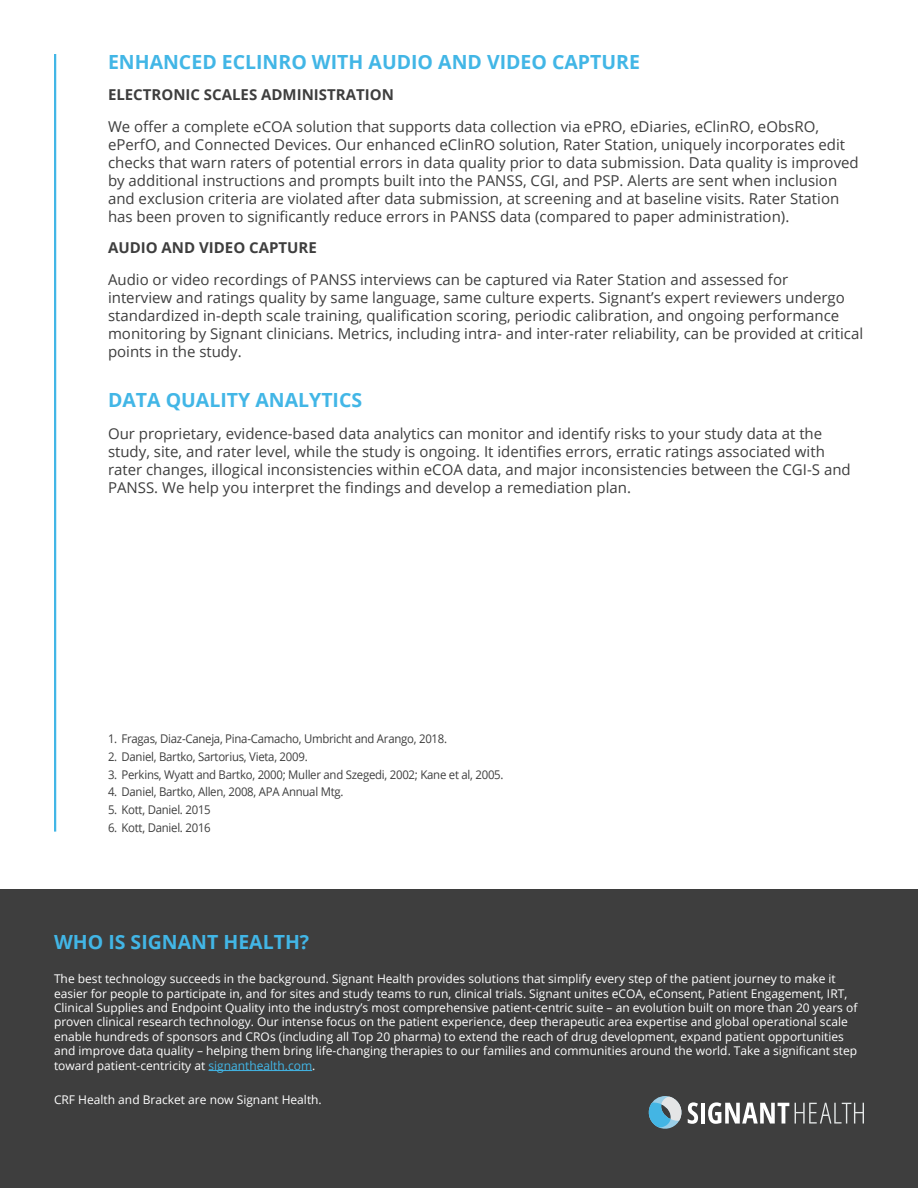
<style>
.page{position:relative;width:918px;height:1188px;background:#fff}
.page>*{position:absolute;margin:0;border:0;box-sizing:border-box;transform-origin:0 0}
.t1{font:700 19.5px "Open Sans";color:#42b6e6}
.t2{font:15px/18px "Open Sans";color:#3e3e3e}
.t3{font:700 15px "Open Sans";color:#3e3e3e}
.t4{font:12px/14.4px "Open Sans";color:#fff}
.t5{font:12px "Open Sans";letter-spacing:-.02em;color:#3e3e3e;scale:.95 1}
.s1{color:#42b6e6}
</style>
<div class="page">
<div style="left:0;top:890px;width:918px;height:298px;background:#3e3e3e"></div>
<hr style="left:209px;top:1070px;width:103px;height:1px;background:#42b6e6">
<svg style="left:648px;top:1096px;width:50px;height:33px"></svg>
<hr style="left:701px;top:1103px;width:4px;height:21px;background:#fff">
<svg style="left:708px;top:1102px;width:81px;height:22px"></svg>
<svg style="left:795px;top:1103px;width:69px;height:21px"></svg>
<hr style="left:54px;top:54px;width:2px;height:778px;background:#42b6e6">
<h1 class="t1" style="left:108px;top:48px;width:534px">ENHANCED ECLINRO WITH AUDIO AND VIDEO CAPTURE</h1>
<p class="t3" style="left:108px;top:84px;width:287px">ELECTRONIC SCALES ADMINISTRATION</p>
<p class="t2" style="left:108px;top:117px;width:752px">We offer a complete eCOA solution that supports data collection via ePRO, eDiaries, eClinRO, eObsRO, ePerfO, and Connected Devices. Our enhanced eClinRO solution, Rater Station, uniquely incorporates edit checks that warn raters of potential errors in data quality prior to data submission. Data quality is improved by additional instructions and prompts built into the PANSS, CGI, and PSP. Alerts are sent when inclusion and exclusion criteria are violated after data submission, at screening and at baseline visits. Rater Station has been proven to significantly reduce errors in PANSS data (compared to paper administration).</p>
<p class="t3" style="left:108px;top:237px;width:210px">AUDIO AND VIDEO CAPTURE</p>
<p class="t2" style="left:108px;top:270px;width:757px">Audio or video recordings of PANSS interviews can be captured via Rater Station and assessed for<br>interview and ratings quality by same language, same culture experts. Signant’s expert reviewers undergo standardized in-depth scale training, qualification scoring, periodic calibration, and ongoing performance monitoring by Signant clinicians. Metrics, including intra- and inter-rater reliability, can be provided at critical points in the study.</p>
<h1 class="t1" style="left:108px;top:386px;width:256px">DATA QUALITY ANALYTICS</h1>
<p class="t2" style="left:108px;top:424px;width:744px">Our proprietary, evidence-based data analytics can monitor and identify risks to your study data at the study, site, and rater level, while the study is ongoing. It identifies errors, erratic ratings associated with rater changes, illogical inconsistencies within eCOA data, and major inconsistencies between the CGI-S and PANSS. We help you interpret the findings and develop a remediation plan.</p>
<p class="t5" style="left:108px;top:731px;width:359px">1. Fragas, Diaz-Caneja, Pina-Camacho, Umbricht and Arango, 2018.</p>
<p class="t5" style="left:108px;top:748px;width:212px">2. Daniel, Bartko, Sartorius, Vieta, 2009.</p>
<p class="t5" style="left:108px;top:766px;width:418px">3. Perkins, Wyatt and Bartko, 2000; Muller and Szegedi, 2002; Kane et al, 2005.</p>
<p class="t5" style="left:108px;top:784px;width:249px">4. Daniel, Bartko, Allen, 2008, APA Annual Mtg.</p>
<p class="t5" style="left:108px;top:801px;width:110px">5. Kott, Daniel. 2015</p>
<p class="t5" style="left:108px;top:819px;width:110px">6. Kott, Daniel. 2016</p>
<h1 class="t1" style="left:54px;top:928px;width:257px">WHO IS SIGNANT HEALTH?</h1>
<p class="t4" style="left:54px;top:971px;width:805px">The best technology succeeds in the background. Signant Health provides solutions that simplify every step of the patient journey to make it easier for people to participate in, and for sites and study teams to run, clinical trials. Signant unites eCOA, eConsent, Patient Engagement, IRT, Clinical Supplies and Endpoint Quality into the industry’s most comprehensive patient-centric suite – an evolution built on more than 20 years of proven clinical research technology. Our intense focus on the patient experience, deep therapeutic area expertise and global operational scale enable hundreds of sponsors and CROs (including all Top 20 pharma) to extend the reach of drug development, expand patient opportunities and improve data quality – helping them bring life-changing therapies to our families and communities around the world. Take a significant step toward patient-centricity at <span class="s1">signanthealth.com</span>.</p>
<p class="t4" style="left:54px;top:1092px;width:269px">CRF Health and Bracket are now Signant Health.</p>
</div>
